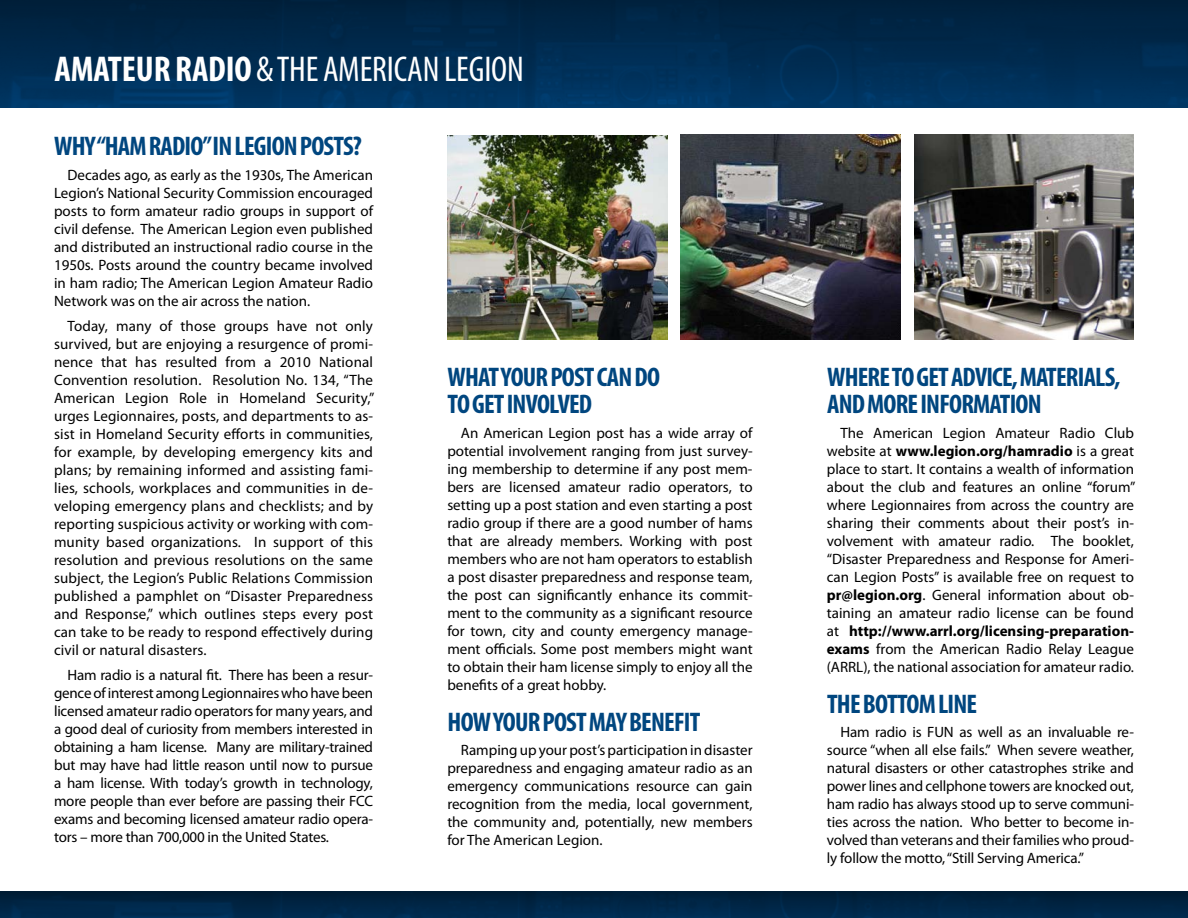
<style>
.page{position:relative;width:1188px;height:918px;background:#fff}
.page>*{position:absolute;margin:0;border:0;box-sizing:border-box;transform-origin:0 0}
.t1{font:condensed 36px "Myriad Pro";letter-spacing:-.005em;color:#fff}
.t2{font:700 condensed 27px/27px "Myriad Pro";letter-spacing:-.03em;color:#00467f}
.t3{font:15px/18px "Myriad Pro";color:#000;text-align:justify}
.s1{font-weight:700}
</style>
<div class="page">
<img style="left:681px;top:135px;width:220px;height:204px">
<img style="left:447px;top:135px;width:220px;height:205px">
<img style="left:914px;top:135px;width:220px;height:204px">
<div style="left:0;top:0;width:1188px;height:108px;background:linear-gradient(to bottom,#001f39,#003766)"></div>
<svg style="left:0;top:891px;width:1188px;height:27px;background:#002444"></svg>
<h1 class="t1" style="left:54px;top:47px;width:471px"><span class="s1">AMATEUR RADIO</span> &amp; THE AMERICAN LEGION</h1>
<h2 class="t2" style="left:54px;top:132px;width:309px">WHY “HAM RADIO” IN LEGION POSTS?</h2>
<p class="t3" style="left:54px;top:166px;width:321px;text-indent:14px">Decades ago, as early as the 1930s, The American Legion’s National Security Commission encouraged posts to form amateur radio groups in support of civil defense. The American Legion even published and distributed an instructional radio course in the 1950s. Posts around the country became involved in ham radio; The American Legion Amateur Radio Network was on the air across the nation.</p>
<p class="t3" style="left:54px;top:317px;width:322px;text-indent:14px">Today, many of those groups have not only survived, but are enjoying a resurgence of promi&shy;nence that has resulted from a 2010 National Convention resolution. Resolution No. 134, “The American Legion Role in Homeland Security,” urges Legionnaires, posts, and departments to as&shy;sist in Homeland Security efforts in communities, for example, by developing emergency kits and plans; by remaining informed and assisting fami&shy;lies, schools, workplaces and communities in de&shy;veloping emergency plans and checklists; and by reporting suspicious activity or working with com&shy;munity based organizations. In support of this resolution and previous resolutions on the same subject, the Legion’s Public Relations Commission published a pamphlet on “Disaster Preparedness and Response,” which outlines steps every post can take to be ready to respond effectively during civil or natural disasters.</p>
<p class="t3" style="left:54px;top:666px;width:321px;text-indent:14px">Ham radio is a natural fit. There has been a resur&shy;gence of interest among Legionnaires who have been licensed amateur radio operators for many years, and a good deal of curiosity from members interested in obtaining a ham license. Many are military-trained but may have had little reason until now to pursue a ham license. With today’s growth in technology, more people than ever before are passing their FCC exams and becoming licensed amateur radio opera&shy;tors – more than 700,000 in the United States.</p>
<h2 class="t2" style="left:448px;top:363px;width:214px">WHAT YOUR POST CAN DO<br>TO GET INVOLVED</h2>
<p class="t3" style="left:447px;top:424px;width:307px;text-indent:14px">An American Legion post has a wide array of potential involvement ranging from just survey&shy;ing membership to determine if any post mem&shy;bers are licensed amateur radio operators, to setting up a post station and even starting a post radio group if there are a good number of hams that are already members. Working with post members who are not ham operators to establish a post disaster preparedness and response team, the post can significantly enhance its commit&shy;ment to the community as a significant resource for town, city and county emergency manage&shy;ment officials. Some post members might want to obtain their ham license simply to enjoy all the benefits of a great hobby.</p>
<h2 class="t2" style="left:448px;top:707px;width:254px">HOW YOUR POST MAY BENEFIT</h2>
<p class="t3" style="left:447px;top:742px;width:307px;text-indent:14px">Ramping up your post’s participation in disaster preparedness and engaging amateur radio as an emergency communications resource can gain recognition from the media, local government, the community and, potentially, new members for The American Legion.</p>
<h2 class="t2" style="left:827px;top:363px;width:295px">WHERE TO GET ADVICE, MATERIALS,<br>AND MORE INFORMATION</h2>
<p class="t3" style="left:827px;top:424px;width:310px;text-indent:14px">The American Legion Amateur Radio Club website at <span class="s1">www.legion.org/hamradio</span> is a great place to start. It contains a wealth of information about the club and features an online “forum” where Legionnaires from across the country are sharing their comments about their post’s in&shy;volvement with amateur radio. The booklet, “Disaster Preparedness and Response for Ameri&shy;can Legion Posts” is available free on request to <span class="s1">pr@legion.org</span>. General information about ob&shy;taining an amateur radio license can be found at <span class="s1">http://www.arrl.org/licensing-preparation&shy;exams</span> from the American Radio Relay League (ARRL), the national association for amateur radio.</p>
<h2 class="t2" style="left:827px;top:689px;width:152px">THE BOTTOM LINE</h2>
<p class="t3" style="left:827px;top:724px;width:309px;text-indent:14px">Ham radio is FUN as well as an invaluable re&shy;source “when all else fails.” When severe weather, natural disasters or other catastrophes strike and power lines and cellphone towers are knocked out, ham radio has always stood up to serve communi&shy;ties across the nation. Who better to become in&shy;volved than veterans and their families who proud&shy;ly follow the motto, “Still Serving America.”</p>
</div>
